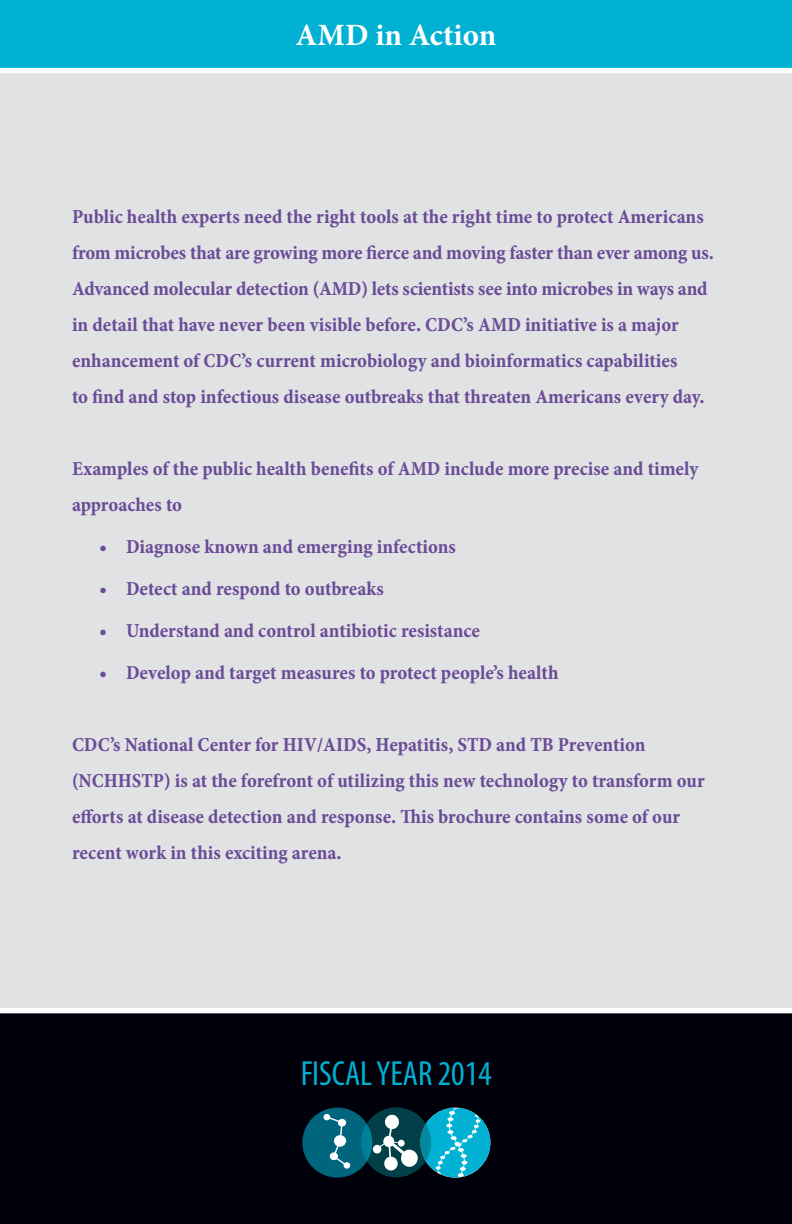
<style>
.page{position:relative;width:792px;height:1224px;background:#e1e2e4}
.page>*{position:absolute;margin:0;border:0;box-sizing:border-box;transform-origin:0 0}
.t1{font:condensed 35px "Myriad Pro";color:#00b1d3}
.t2{font:700 31px "Minion Pro";color:#fff}
.t3{font:20px/36px "Minion Pro Bold Cn Capt";color:#6a4c97}
</style>
<div class="page">
<div style="left:0;top:1010px;width:792px;height:214px;background:#00000a"></div>
<div style="left:0;top:0;width:792px;height:71px;background:#00b1d3"></div>
<div style="left:0;top:68px;width:792px;height:5px;background:#fff"></div>
<div style="left:0;top:1008px;width:792px;height:5px;background:#fff"></div>
<svg style="left:361px;top:1107px;width:70px;height:70px"></svg>
<svg style="left:372px;top:1108px;width:118px;height:70px;background:#258092"></svg>
<svg style="left:302px;top:1108px;width:70px;height:70px;background:#00667d"></svg>
<svg style="left:324px;top:1114px;width:27px;height:55px"></svg>
<p class="t2" style="left:296px;top:17px;width:202px">AMD in Action</p>
<p class="t3" style="left:72px;top:199px;width:643px">Public health experts need the right tools at the right time to protect Americans from microbes that are growing more fierce and moving faster than ever among us.<br>Advanced molecular detection (AMD) lets scientists see into microbes in ways and in detail that have never been visible before. CDC’s AMD initiative is a major enhancement of CDC’s current microbiology and bioinformatics capabilities<br>to find and stop infectious disease outbreaks that threaten Americans every day.</p>
<p class="t3" style="left:72px;top:451px;width:628px">Examples of the public health benefits of AMD include more precise and timely approaches to</p>
<p class="t3" style="left:99px;top:529px;width:359px">• Diagnose known and emerging infections</p>
<p class="t3" style="left:99px;top:571px;width:286px">• Detect and respond to outbreaks</p>
<p class="t3" style="left:99px;top:613px;width:383px">• Understand and control antibiotic resistance</p>
<p class="t3" style="left:99px;top:655px;width:461px">• Develop and target measures to protect people’s health</p>
<p class="t3" style="left:72px;top:727px;width:634px">CDC’s National Center for HIV/AIDS, Hepatitis, STD and TB Prevention (NCHHSTP) is at the forefront of utilizing this new technology to transform our efforts at disease detection and response. This brochure contains some of our recent work in this exciting arena.</p>
<h1 class="t1" style="left:300px;top:1055px;width:193px">FISCAL YEAR 2014</h1>
</div>
